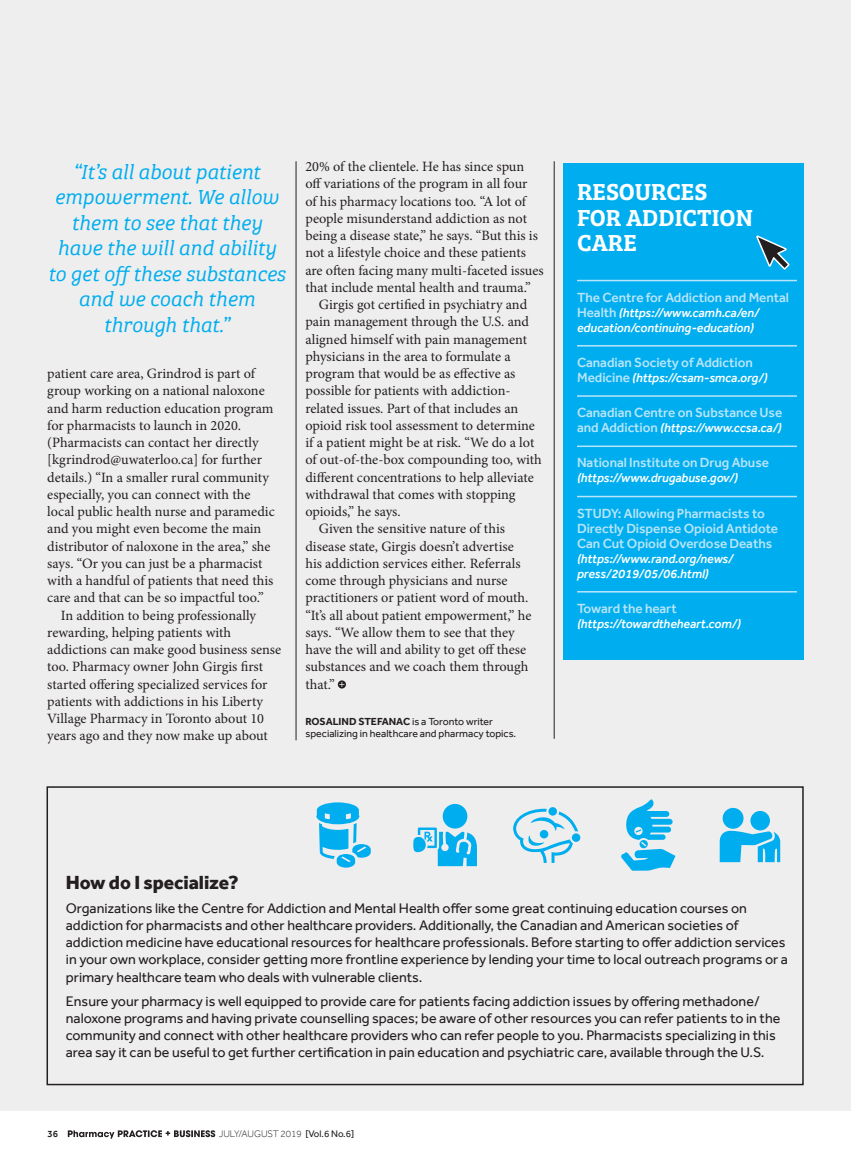
<style>
.page{position:relative;width:851px;height:1161px;background:#fff}
.page>*{position:absolute;margin:0;border:0;box-sizing:border-box;transform-origin:0 0}
.t1{font:24px/25.5px "Bree Serif Sb";color:#fff}
.t2{font:italic 21px/25.5px "Bree Serif Lt";letter-spacing:-.015em;color:#00aeef;text-align:center}
.t3{font:800 19.5px "Effra";letter-spacing:-.005em;color:#231f20}
.t4{font:14.25px/17.2px "Minion Pro";color:#231f20}
.t5{font:14.25px/17.2px "Effra";color:#231f20}
.t6{font:500 13.65px/15px "Effra";letter-spacing:-.005em;color:#b9e5fa}
.t7{font:italic 500 12.9px/15px "Effra";letter-spacing:-.005em;color:#fff}
.t8{font:10.5px/12px "Effra";color:#231f20}
.t9{font:300 9.75px "Effra";color:#231f20}
.t10{font:500 9.75px "Effra";color:#231f20}
.s1{font-weight:700}
.s2{font-style:normal;font-size:13.65px;color:#b9e5fa}
.s3{font-weight:400}
</style>
<div class="page">
<svg style="left:68px;top:1130px;width:147px;height:9px"></svg>
<div style="left:0;top:0;width:850px;height:1110px;background:#efeeee"></div>
<svg style="left:338px;top:680px;width:8px;height:9px"></svg>
<svg style="left:339px;top:682px;width:5px;height:5px"></svg>
<div style="left:46px;top:786px;width:757px;height:299px;border:2px solid #231f20"></div>
<hr style="left:296px;top:161px;width:1px;height:579px;background:#231f20">
<hr style="left:554px;top:161px;width:1px;height:578px;background:#231f20">
<div style="left:442px;top:804px;width:25px;height:25px;background:#00aeef;border-radius:50%"></div>
<svg style="left:413px;top:828px;width:64px;height:38px"></svg>
<svg style="left:719px;top:831px;width:61px;height:31px"></svg>
<div style="left:750px;top:811px;width:20px;height:19px;background:#00aeef;border-radius:50%"></div>
<div style="left:722px;top:808px;width:21px;height:21px;background:#00aeef;border-radius:50%"></div>
<svg style="left:621px;top:799px;width:54px;height:72px"></svg>
<svg style="left:316px;top:802px;width:55px;height:66px"></svg>
<svg style="left:513px;top:809px;width:65px;height:54px"></svg>
<div style="left:548px;top:807px;width:9px;height:9px;background:#00aeef;border-radius:50%"></div>
<div style="left:539px;top:830px;width:9px;height:8px;background:#00aeef;border-radius:50%"></div>
<div style="left:571px;top:833px;width:9px;height:9px;background:#00aeef;border-radius:50%"></div>
<div style="left:563px;top:163px;width:240px;height:496px;background:#00aeef"></div>
<hr style="left:577px;top:280px;width:219px;height:1px;background:#b9e5fa">
<hr style="left:577px;top:345px;width:219px;height:2px;background:#b9e5fa">
<hr style="left:577px;top:395px;width:219px;height:2px;background:#b9e5fa">
<hr style="left:577px;top:446px;width:219px;height:1px;background:#b9e5fa">
<hr style="left:577px;top:496px;width:219px;height:1px;background:#b9e5fa">
<hr style="left:577px;top:591px;width:219px;height:2px;background:#b9e5fa">
<svg style="left:756px;top:236px;width:34px;height:34px"></svg>
<p class="t2" style="left:48px;top:157px;width:239px">“It’s all about patient empowerment. We allow them to see that they have the will and ability to get off these substances and we coach them through that.”</p>
<p class="t4" style="left:47px;top:365px;width:229px">patient care area, Grindrod is part of group working on a national naloxone and harm reduction education program for pharmacists to launch in 2020. (Pharmacists can contact her directly [kgrindrod@uwaterloo.ca] for further details.) “In a smaller rural community especially, you can connect with the local public health nurse and paramedic and you might even become the main distributor of naloxone in the area,” she says. “Or you can just be a pharmacist with a handful of patients that need this care and that can be so impactful too.”</p>
<p class="t4" style="left:47px;top:606px;width:235px;text-indent:14px">In addition to being professionally rewarding, helping patients with addictions can make good business sense too. Pharmacy owner John Girgis first started offering specialized services for patients with addictions in his Liberty Village Pharmacy in Toronto about 10 years ago and they now make up about</p>
<p class="t4" style="left:305px;top:158px;width:240px">20% of the clientele. He has since spun off variations of the program in all four<br>of his pharmacy locations too. “A lot of people misunderstand addiction as not being a disease state,” he says. “But this is not a lifestyle choice and these patients are often facing many multi-faceted issues that include mental health and trauma.”</p>
<p class="t4" style="left:305px;top:296px;width:238px;text-indent:14px">Girgis got certified in psychiatry and pain management through the U.S. and aligned himself with pain management physicians in the area to formulate a program that would be as effective as possible for patients with addiction&shy;related issues. Part of that includes an opioid risk tool assessment to determine if a patient might be at risk. “We do a lot of out-of-the-box compounding too, with different concentrations to help alleviate withdrawal that comes with stopping opioids,” he says.</p>
<p class="t4" style="left:305px;top:520px;width:227px;text-indent:14px">Given the sensitive nature of this disease state, Girgis doesn’t advertise his addiction services either. Referrals come through physicians and nurse practitioners or patient word of mouth. “It’s all about patient empowerment,” he says. “We allow them to see that they have the will and ability to get off these substances and we coach them through that.”</p>
<p class="t8" style="left:305px;top:715px;width:212px"><span class="s1">ROSALIND STEFANAC</span> is a Toronto writer specializing in healthcare and pharmacy topics.</p>
<p class="t1" style="left:577px;top:178px;width:177px">RESOURCES<br>FOR ADDICTION<br>CARE</p>
<p class="t6" style="left:577px;top:289px;width:213px">The Centre for Addiction and Mental</p>
<p class="t7" style="left:577px;top:305px;width:184px"><span class="s2">Health</span> (https://www.camh.ca/en/ education/continuing-education)</p>
<p class="t6" style="left:577px;top:355px;width:177px">Canadian Society of Addiction</p>
<p class="t7" style="left:577px;top:370px;width:192px"><span class="s2">Medicine</span> (https://csam-smca.org/)</p>
<p class="t6" style="left:577px;top:405px;width:207px">Canadian Centre on Substance Use</p>
<p class="t7" style="left:577px;top:420px;width:206px"><span class="s2">and Addiction</span> (https://www.ccsa.ca/)</p>
<p class="t6" style="left:577px;top:455px;width:193px">National Institute on Drug Abuse</p>
<p class="t7" style="left:577px;top:470px;width:162px">(https://www.drugabuse.gov/)</p>
<p class="t6" style="left:577px;top:505px;width:202px">STUDY: Allowing Pharmacists to<br>Directly Dispense Opioid Antidote<br>Can Cut Opioid Overdose Deaths</p>
<p class="t7" style="left:577px;top:551px;width:158px">(https://www.rand.org/news/ press/2019/05/06.html)</p>
<p class="t6" style="left:577px;top:601px;width:101px">Toward the heart</p>
<p class="t7" style="left:577px;top:616px;width:165px">(https://towardtheheart.com/)</p>
<p class="t3" style="left:66px;top:870px;width:174px">How do I specialize?</p>
<p class="t5" style="left:66px;top:899px;width:723px">Organizations like the Centre for Addiction and Mental Health offer some great continuing education courses on addiction for pharmacists and other healthcare providers. Additionally, the Canadian and American societies of addiction medicine have educational resources for healthcare professionals. Before starting to offer addiction services in your own workplace, consider getting more frontline experience by lending your time to local outreach programs or a primary healthcare team who deals with vulnerable clients.</p>
<p class="t5" style="left:66px;top:992px;width:716px">Ensure your pharmacy is well equipped to provide care for patients facing addiction issues by offering methadone/ naloxone programs and having private counselling spaces; be aware of other resources you can refer patients to in the community and connect with other healthcare providers who can refer people to you. Pharmacists specializing in this area say it can be useful to get further certification in pain education and psychiatric care, available through the U.S.</p>
<p class="t10" style="left:48px;top:1128px;width:12px">36</p>
<p class="t9" style="left:219px;top:1128px;width:137px">JULY/AUGUST 2019 <span class="s3">[Vol.6 No.6]</span></p>
</div>
